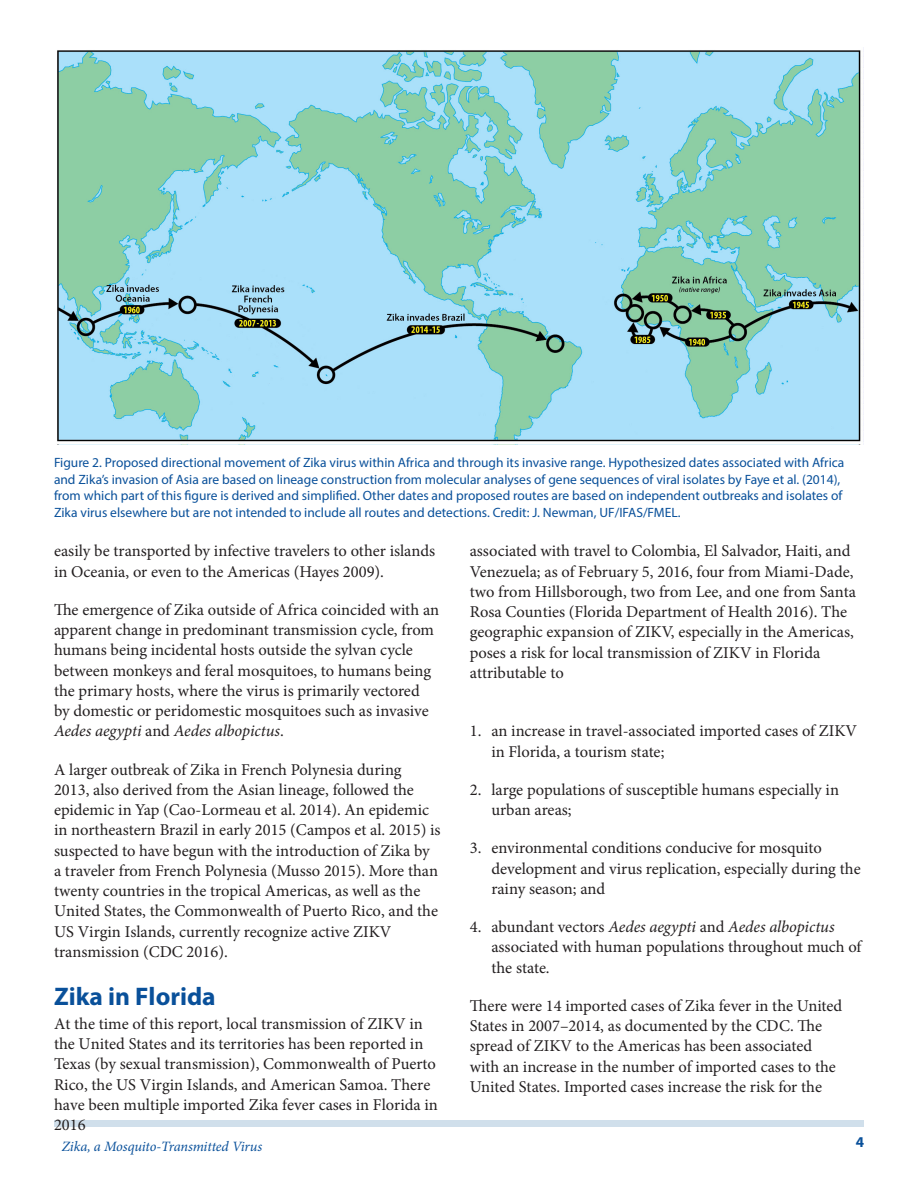
<style>
.page{position:relative;width:918px;height:1188px;background:#fff}
.page>*{position:absolute;margin:0;border:0;box-sizing:border-box;transform-origin:0 0}
.Paragraph{font:700 25.5px "Myriad Pro";color:#09509a}
.Paragraph-2{font:16.5px/20.2px "Minion Pro";color:#231f20}
.t1{font:700 15px "Myriad Pro";color:#09509a}
.Paragraph-3{font:italic 14.25px "Minion Pro";letter-spacing:-.01em;color:#09509a}
.FigureCaption{font:13.5px/16.5px "Myriad Pro";color:#09509a}
.s1{font-style:italic}
</style>
<div class="page">
<div style="left:54px;top:1120px;width:810px;height:7px;background:#d0dfeb"></div>
<img style="left:57px;top:48px;width:807px;height:396px">
<p class="FigureCaption" style="left:54px;top:454px;width:792px">Figure 2. Proposed directional movement of Zika virus within Africa and through its invasive range. Hypothesized dates associated with Africa and Zika’s invasion of Asia are based on lineage construction from molecular analyses of gene sequences of viral isolates by Faye et al. (2014), from which part of this figure is derived and simplified. Other dates and proposed routes are based on independent outbreaks and isolates of Zika virus elsewhere but are not intended to include all routes and detections. Credit: J. Newman, UF/IFAS/FMEL.</p>
<p class="Paragraph-2" style="left:54px;top:541px;width:383px">easily be transported by infective travelers to other islands in Oceania, or even to the Americas (Hayes 2009).</p>
<p class="Paragraph-2" style="left:54px;top:599px;width:387px">The emergence of Zika outside of Africa coincided with an apparent change in predominant transmission cycle, from humans being incidental hosts outside the sylvan cycle between monkeys and feral mosquitoes, to humans being the primary hosts, where the virus is primarily vectored by domestic or peridomestic mosquitoes such as invasive <span class="s1">Aedes aegypti</span> and <span class="s1">Aedes albopictus</span>.</p>
<p class="Paragraph-2" style="left:54px;top:759px;width:388px">A larger outbreak of Zika in French Polynesia during 2013, also derived from the Asian lineage, followed the epidemic in Yap (Cao-Lormeau et al. 2014). An epidemic in northeastern Brazil in early 2015 (Campos et al. 2015) is suspected to have begun with the introduction of Zika by a traveler from French Polynesia (Musso 2015). More than twenty countries in the tropical Americas, as well as the United States, the Commonwealth of Puerto Rico, and the US Virgin Islands, currently recognize active ZIKV transmission (CDC 2016).</p>
<p class="Paragraph" style="left:54px;top:980px;width:163px">Zika in Florida</p>
<p class="Paragraph-2" style="left:54px;top:1014px;width:385px">At the time of this report, local transmission of ZIKV in the United States and its territories has been reported in Texas (by sexual transmission), Commonwealth of Puerto Rico, the US Virgin Islands, and American Samoa. There have been multiple imported Zika fever cases in Florida in 2016</p>
<p class="Paragraph-3" style="left:62px;top:1137px;width:202px">Zika, a Mosquito-Transmitted Virus</p>
<p class="Paragraph-2" style="left:470px;top:541px;width:388px">associated with travel to Colombia, El Salvador, Haiti, and Venezuela; as of February 5, 2016, four from Miami-Dade, two from Hillsborough, two from Lee, and one from Santa Rosa Counties (Florida Department of Health 2016). The geographic expansion of ZIKV, especially in the Americas, poses a risk for local transmission of ZIKV in Florida attributable to</p>
<p class="Paragraph-2" style="left:491px;top:721px;width:367px;text-indent:-22px">1. an increase in travel-associated imported cases of ZIKV in Florida, a tourism state;</p>
<p class="Paragraph-2" style="left:491px;top:780px;width:349px;text-indent:-22px">2. large populations of susceptible humans especially in urban areas;</p>
<p class="Paragraph-2" style="left:491px;top:838px;width:371px;text-indent:-22px">3. environmental conditions conducive for mosquito development and virus replication, especially during the rainy season; and</p>
<p class="Paragraph-2" style="left:491px;top:917px;width:372px;text-indent:-22px">4. abundant vectors <span class="s1">Aedes aegypti</span> and <span class="s1">Aedes albopictus </span>associated with human populations throughout much of the state.</p>
<p class="Paragraph-2" style="left:470px;top:995px;width:374px">There were 14 imported cases of Zika fever in the United States in 2007–2014, as documented by the CDC. The spread of ZIKV to the Americas has been associated with an increase in the number of imported cases to the United States. Imported cases increase the risk for the</p>
<p class="t1" style="left:856px;top:1133px;width:10px">4</p>
</div>
